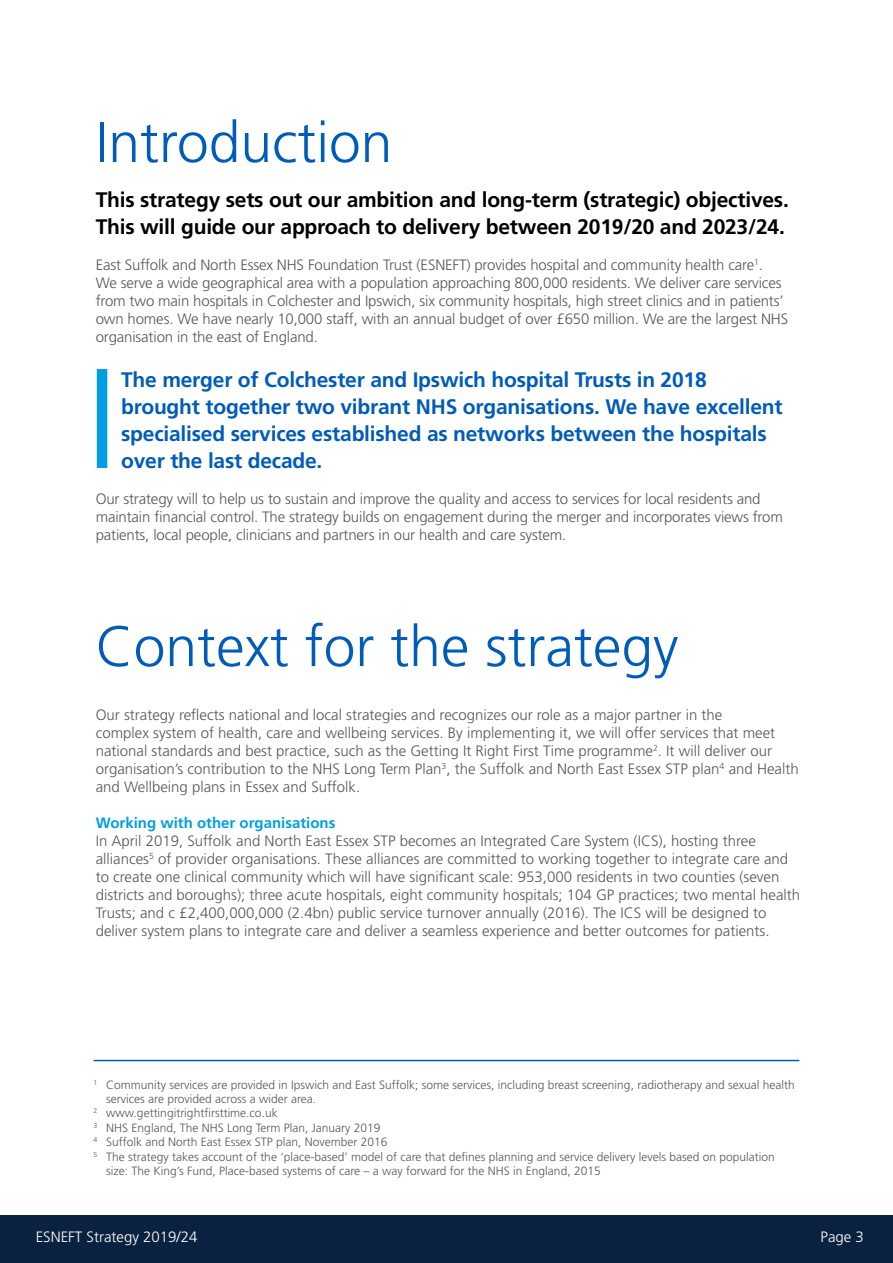
<style>
.page{position:relative;width:893px;height:1263px;background:#fff}
.page>*{position:absolute;margin:0;border:0;box-sizing:border-box;transform-origin:0 0}
.t1{font:300 57px "Frutiger";color:#005cb9}
.t2{font:700 21px/27px "Frutiger";letter-spacing:-.01em;color:#005cb9}
.t3{font:700 21px/27px "Frutiger";letter-spacing:-.01em;color:#000}
.t4{font:300 15px/18px "Frutiger";color:#575756}
.t5{font:700 15px "Frutiger";color:#009fe3}
.t6{font:300 15px "Frutiger";color:#fff}
.t7{font:300 12px "Frutiger";color:#575756}
</style>
<div class="page">
<div style="left:0;top:1215px;width:893px;height:48px;background:#0a2240"></div>
<hr style="left:94px;top:1060px;width:705px;height:1px;background:#005cb9">
<div style="left:97px;top:369px;width:10px;height:99px;background:#009fe3"></div>
<h1 class="t1" style="left:96px;top:110px;width:298px">Introduction</h1>
<h2 class="t3" style="left:96px;top:186px;width:695px">This strategy sets out our ambition and long-term (strategic) objectives.<br>This will guide our approach to delivery between 2019/20 and 2023/24.</h2>
<p class="t4" style="left:96px;top:256px;width:694px">East Suffolk and North Essex NHS Foundation Trust (ESNEFT) provides hospital and community health care<sup>1</sup>.<br>We serve a wide geographical area with a population approaching 800,000 residents. We deliver care services from two main hospitals in Colchester and Ipswich, six community hospitals, high street clinics and in patients’ own homes. We have nearly 10,000 staff, with an annual budget of over £650 million. We are the largest NHS organisation in the east of England.</p>
<h2 class="t2" style="left:121px;top:366px;width:663px">The merger of Colchester and Ipswich hospital Trusts in 2018 brought together two vibrant NHS organisations. We have excellent specialised services established as networks between the hospitals over the last decade.</h2>
<p class="t4" style="left:96px;top:490px;width:689px">Our strategy will to help us to sustain and improve the quality and access to services for local residents and maintain financial control. The strategy builds on engagement during the merger and incorporates views from patients, local people, clinicians and partners in our health and care system.</p>
<h1 class="t1" style="left:96px;top:614px;width:584px">Context for the strategy</h1>
<p class="t4" style="left:96px;top:706px;width:704px">Our strategy reflects national and local strategies and recognizes our role as a major partner in the<br>complex system of health, care and wellbeing services. By implementing it, we will offer services that meet national standards and best practice, such as the Getting It Right First Time programme<sup>2</sup>. It will deliver our organisation’s contribution to the NHS Long Term Plan<sup>3</sup>, the Suffolk and North East Essex STP plan<sup>4</sup> and Health and Wellbeing plans in Essex and Suffolk.</p>
<p class="t5" style="left:96px;top:814px;width:241px">Working with other organisations</p>
<p class="t4" style="left:96px;top:832px;width:706px">In April 2019, Suffolk and North East Essex STP becomes an Integrated Care System (ICS), hosting three alliances<sup>5</sup> of provider organisations. These alliances are committed to working together to integrate care and to create one clinical community which will have significant scale: 953,000 residents in two counties (seven districts and boroughs); three acute hospitals, eight community hospitals; 104 GP practices; two mental health Trusts; and c £2,400,000,000 (2.4bn) public service turnover annually (2016). The ICS will be designed to deliver system plans to integrate care and deliver a seamless experience and better outcomes for patients.</p>
<p class="t7" style="left:94px;top:1078px;width:703px"><sup>1</sup> Community services are provided in Ipswich and East Suffolk; some services, including breast screening, radiotherapy and sexual health</p>
<p class="t7" style="left:106px;top:1092px;width:211px">services are provided across a wider area.</p>
<p class="t7" style="left:94px;top:1106px;width:186px"><sup>2</sup> www.gettingitrightfirsttime.co.uk</p>
<p class="t7" style="left:94px;top:1121px;width:288px"><sup>3</sup> NHS England, The NHS Long Term Plan, January 2019</p>
<p class="t7" style="left:94px;top:1135px;width:295px"><sup>4</sup> Suffolk and North East Essex STP plan, November 2016</p>
<p class="t7" style="left:94px;top:1150px;width:683px"><sup>5</sup> The strategy takes account of the ‘place-based’ model of care that defines planning and service delivery levels based on population</p>
<p class="t7" style="left:106px;top:1164px;width:496px">size: The King’s Fund, Place-based systems of care – a way forward for the NHS in England, 2015</p>
<p class="t6" style="left:36px;top:1228px;width:163px">ESNEFT Strategy 2019/24</p>
<p class="t6" style="left:821px;top:1228px;width:45px">Page 3</p>
</div>
